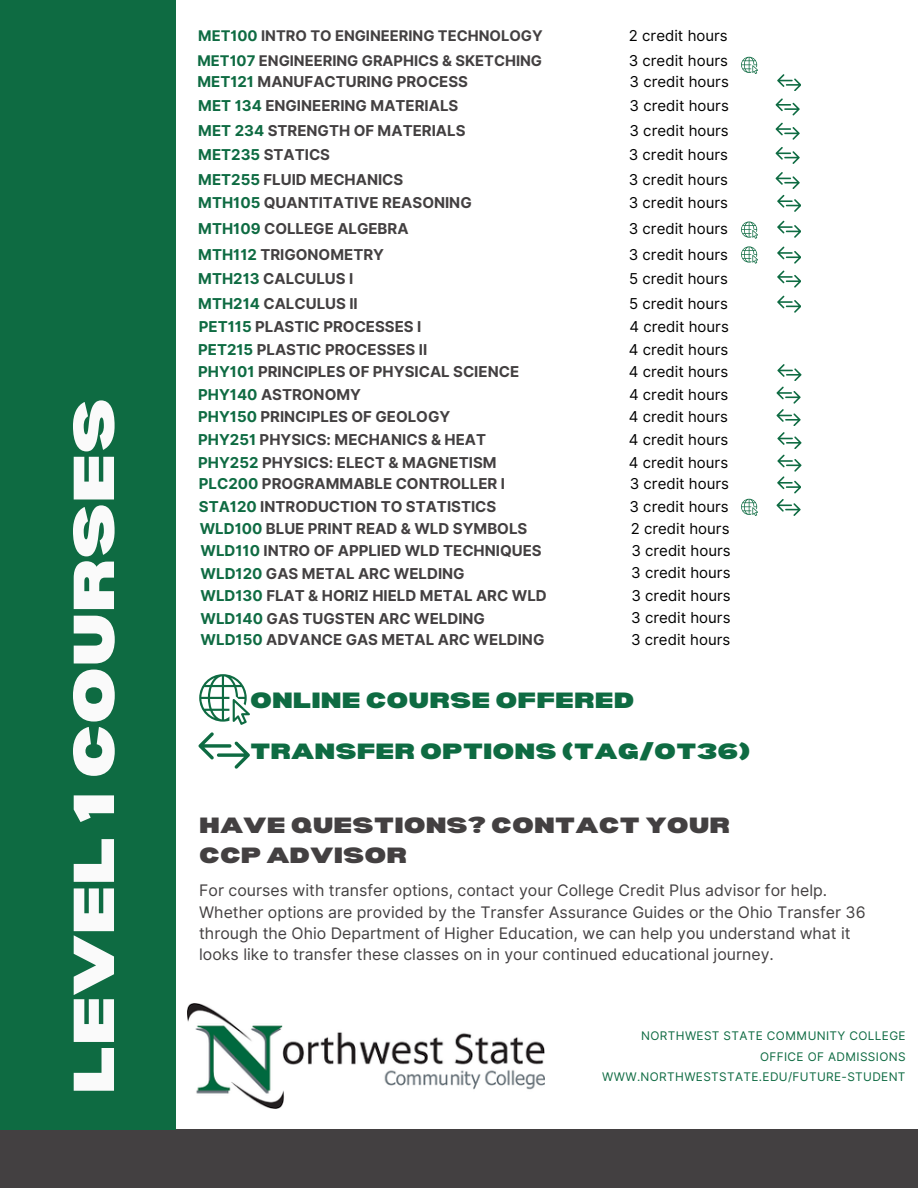
<style>
.page{position:relative;width:918px;height:1188px;background:#fff}
.page>*{position:absolute;margin:0;border:0;box-sizing:border-box;transform-origin:0 0}
.t1{font:900 expanded 56.4px "Bernoru";color:#fafafa}
.t2{font:900 expanded 21.6px "Bernoru";color:#0e6b42}
.t3{font:900 expanded 21.6px/30.3px "Bernoru";color:#434041}
.t4{font:15.9px/21.3px "Inter";color:#434041}
.t5{font:700 15px "Inter";color:#434041}
.t6{font:15px "Inter";color:#000}
.t7{font:700 14.7px "Inter";color:#434041}
.t8{font:11.85px "Inter";letter-spacing:.03em;color:#0e6b42}
.s1{color:#0e6b42}
</style>
<div class="page">
<div style="left:0;top:1130px;width:918px;height:58px;background:#434041"></div>
<div style="left:0;top:0;width:176px;height:1130px;background:#0e6b42"></div>
<svg style="left:776px;top:147px;width:23px;height:17px"></svg>
<svg style="left:776px;top:123px;width:23px;height:16px"></svg>
<svg style="left:777px;top:74px;width:24px;height:17px"></svg>
<svg style="left:776px;top:98px;width:23px;height:17px"></svg>
<svg style="left:776px;top:172px;width:23px;height:17px"></svg>
<svg style="left:777px;top:195px;width:24px;height:17px"></svg>
<svg style="left:199px;top:674px;width:51px;height:51px"></svg>
<svg style="left:199px;top:732px;width:51px;height:37px"></svg>
<svg style="left:777px;top:221px;width:24px;height:16px"></svg>
<svg style="left:777px;top:247px;width:24px;height:16px"></svg>
<svg style="left:777px;top:364px;width:24px;height:17px"></svg>
<svg style="left:777px;top:387px;width:23px;height:16px"></svg>
<svg style="left:777px;top:409px;width:23px;height:17px"></svg>
<svg style="left:777px;top:432px;width:24px;height:17px"></svg>
<svg style="left:777px;top:296px;width:24px;height:16px"></svg>
<svg style="left:777px;top:271px;width:24px;height:16px"></svg>
<svg style="left:741px;top:222px;width:17px;height:16px"></svg>
<svg style="left:741px;top:246px;width:17px;height:17px"></svg>
<svg style="left:777px;top:455px;width:24px;height:38px"></svg>
<svg style="left:741px;top:499px;width:17px;height:17px"></svg>
<svg style="left:777px;top:499px;width:23px;height:17px"></svg>
<img style="left:188px;top:1004px;width:356px;height:104px">
<svg style="left:741px;top:57px;width:17px;height:17px"></svg>
<h3 class="t1" style="left:62px;top:1094px;width:698px;rotate:-90deg">LEVEL 1 COURSES</h3>
<h4 class="t7" style="left:198px;top:27px;width:346px"><span class="s1">MET100</span> INTRO TO ENGINEERING TECHNOLOGY</h4>
<h4 class="t6" style="left:629px;top:27px;width:100px">2 credit hours</h4>
<p class="t7" style="left:197px;top:52px;width:346px"><span class="s1">MET107</span> ENGINEERING GRAPHICS &amp; SKETCHING</p>
<h4 class="t6" style="left:629px;top:51px;width:101px">3 credit hours</h4>
<h4 class="t5" style="left:197px;top:73px;width:272px"><span class="s1">MET121</span> MANUFACTURING PROCESS</h4>
<p class="t6" style="left:630px;top:73px;width:101px">3 credit hours</p>
<p class="t5" style="left:198px;top:97px;width:262px"><span class="s1">MET 134</span> ENGINEERING MATERIALS</p>
<h4 class="t6" style="left:630px;top:97px;width:101px">3 credit hours</h4>
<p class="t5" style="left:198px;top:121px;width:269px"><span class="s1">MET 234</span> STRENGTH OF MATERIALS</p>
<h4 class="t6" style="left:630px;top:121px;width:101px">3 credit hours</h4>
<p class="t5" style="left:198px;top:146px;width:133px"><span class="s1">MET235</span> STATICS</p>
<h4 class="t6" style="left:629px;top:145px;width:101px">3 credit hours</h4>
<p class="t5" style="left:198px;top:171px;width:207px"><span class="s1">MET255</span> FLUID MECHANICS</p>
<h4 class="t6" style="left:629px;top:171px;width:101px">3 credit hours</h4>
<p class="t5" style="left:198px;top:193px;width:275px"><span class="s1">MTH105</span> QUANTITATIVE REASONING</p>
<h4 class="t6" style="left:629px;top:193px;width:101px">3 credit hours</h4>
<p class="t5" style="left:198px;top:219px;width:212px"><span class="s1">MTH109</span> COLLEGE ALGEBRA</p>
<h4 class="t6" style="left:629px;top:219px;width:101px">3 credit hours</h4>
<p class="t5" style="left:198px;top:245px;width:187px"><span class="s1">MTH112</span> TRIGONOMETRY</p>
<p class="t6" style="left:629px;top:245px;width:101px">3 credit hours</p>
<h4 class="t5" style="left:198px;top:269px;width:157px"><span class="s1">MTH213</span> CALCULUS I</h4>
<p class="t6" style="left:629px;top:269px;width:100px">5 credit hours</p>
<p class="t5" style="left:198px;top:294px;width:161px"><span class="s1">MTH214</span> CALCULUS II</p>
<h4 class="t6" style="left:629px;top:294px;width:100px">5 credit hours</h4>
<h3 class="t5" style="left:199px;top:317px;width:224px"><span class="s1">PET115</span> PLASTIC PROCESSES I</h3>
<h3 class="t6" style="left:630px;top:317px;width:101px">4 credit hours</h3>
<h3 class="t5" style="left:198px;top:340px;width:231px"><span class="s1">PET215</span> PLASTIC PROCESSES II</h3>
<h3 class="t6" style="left:629px;top:340px;width:101px">4 credit hours</h3>
<h3 class="t5" style="left:198px;top:363px;width:322px"><span class="s1">PHY101</span> PRINCIPLES OF PHYSICAL SCIENCE</h3>
<h3 class="t6" style="left:629px;top:363px;width:101px">4 credit hours</h3>
<h3 class="t5" style="left:198px;top:385px;width:164px"><span class="s1">PHY140</span> ASTRONOMY</h3>
<h3 class="t6" style="left:629px;top:385px;width:101px">4 credit hours</h3>
<h3 class="t5" style="left:198px;top:408px;width:254px"><span class="s1">PHY150</span> PRINCIPLES OF GEOLOGY</h3>
<h3 class="t6" style="left:629px;top:408px;width:101px">4 credit hours</h3>
<h3 class="t5" style="left:198px;top:431px;width:290px"><span class="s1">PHY251</span> PHYSICS: MECHANICS &amp; HEAT</h3>
<h3 class="t6" style="left:629px;top:431px;width:101px">4 credit hours</h3>
<h3 class="t5" style="left:198px;top:453px;width:300px"><span class="s1">PHY252</span> PHYSICS: ELECT &amp; MAGNETISM</h3>
<h3 class="t6" style="left:629px;top:453px;width:101px">4 credit hours</h3>
<h3 class="t5" style="left:199px;top:475px;width:308px"><span class="s1">PLC200</span> PROGRAMMABLE CONTROLLER I</h3>
<h3 class="t6" style="left:630px;top:475px;width:101px">3 credit hours</h3>
<h3 class="t5" style="left:199px;top:498px;width:299px"><span class="s1">STA120</span> INTRODUCTION TO STATISTICS</h3>
<h3 class="t6" style="left:630px;top:497px;width:101px">3 credit hours</h3>
<h3 class="t5" style="left:201px;top:542px;width:343px"><span class="s1">WLD110</span> INTRO OF APPLIED WLD TECHNIQUES</h3>
<h3 class="t6" style="left:631px;top:542px;width:101px">3 credit hours</h3>
<h3 class="t5" style="left:201px;top:564px;width:266px"><span class="s1">WLD120</span> GAS METAL ARC WELDING</h3>
<h3 class="t6" style="left:631px;top:564px;width:101px">3 credit hours</h3>
<h3 class="t5" style="left:201px;top:587px;width:348px"><span class="s1">WLD130</span> FLAT &amp; HORIZ HIELD METAL ARC WLD</h3>
<h3 class="t6" style="left:631px;top:587px;width:101px">3 credit hours</h3>
<h4 class="t5" style="left:201px;top:609px;width:286px"><span class="s1">WLD140</span> GAS TUGSTEN ARC WELDING</h4>
<h4 class="t6" style="left:631px;top:609px;width:101px">3 credit hours</h4>
<p class="t5" style="left:200px;top:519px;width:329px"><span class="s1">WLD100</span> BLUE PRINT READ &amp; WLD SYMBOLS</p>
<h4 class="t6" style="left:631px;top:519px;width:100px">2 credit hours</h4>
<p class="t5" style="left:201px;top:631px;width:345px"><span class="s1">WLD150</span> ADVANCE GAS METAL ARC WELDING</p>
<h4 class="t6" style="left:631px;top:631px;width:101px">3 credit hours</h4>
<h3 class="t2" style="left:250px;top:688px;width:386px">ONLINE COURSE OFFERED</h3>
<h3 class="t2" style="left:250px;top:739px;width:502px">TRANSFER OPTIONS (TAG/OT36)</h3>
<p class="t3" style="left:199px;top:809px;width:532px">HAVE QUESTIONS? CONTACT YOUR<br>CCP ADVISOR</p>
<h4 class="t4" style="left:199px;top:880px;width:668px">For courses with transfer options, contact your College Credit Plus advisor for help.<br>Whether options are provided by the Transfer Assurance Guides or the Ohio Transfer 36 through the Ohio Department of Higher Education, we can help you understand what it looks like to transfer these classes on in your continued educational journey.</h4>
<p class="t8" style="left:641px;top:1029px;width:266px">NORTHWEST STATE COMMUNITY COLLEGE</p>
<h4 class="t8" style="left:760px;top:1049px;width:147px">OFFICE OF ADMISSIONS</h4>
<p class="t8" style="left:602px;top:1070px;width:305px">WWW.NORTHWESTSTATE.EDU/FUTURE-STUDENT</p>
</div>
